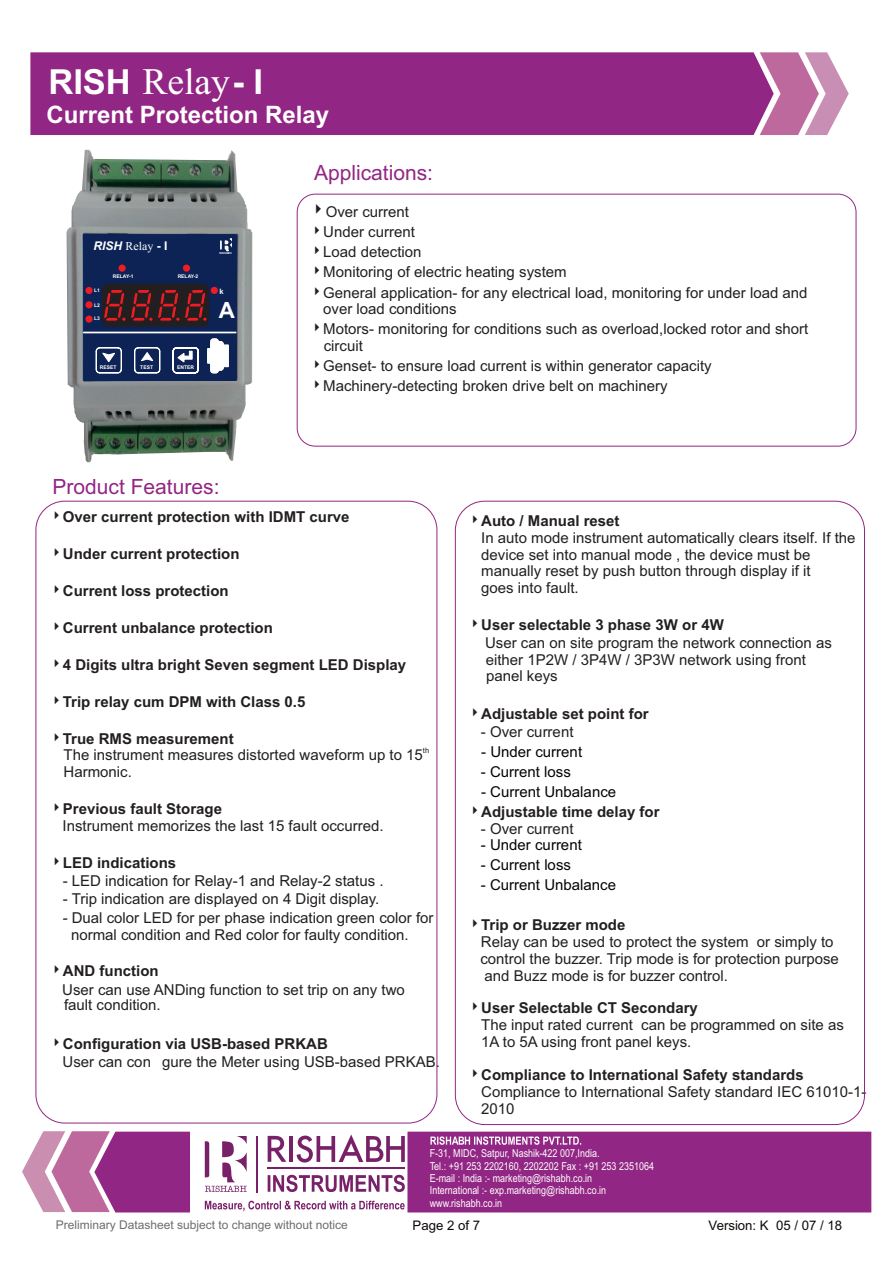
<style>
.page{position:relative;width:893px;height:1263px;background:#fff}
.page>*{position:absolute;margin:0;border:0;box-sizing:border-box;transform-origin:0 0}
.t1{font:700 34.5px "Arial";color:#fff}
.t2{font:700 24px "Arial";color:#fff}
.t3{font:700 22.35px "Arial";color:#fff}
.t4{font:21px "Arial";color:#922684}
.t5{font:15px/16.8px "Arial";color:#231f20}
.t6{font:700 15px "Arial";color:#231f20}
.t7{font:15px "Arial";color:#040504}
.t8{font:13.2px "Arial";color:#0d0906}
.t9{font:12px "Arial";color:#6c6d70}
.t10{font:12px "Mongolian Baiti";color:#fff}
.t11{font:10.95px/12.5px "Arial Narrow";color:#fff}
.t12{font:7.5px "Arial";color:#231f20}
.t13{font:700 7.5px "Arial";color:#fff}
.t14{font:700 4.95px "Arial";color:#fff}
.t15{font:700 2.7px "Arial";color:#fff}
.s1{font-family:"Mongolian Baiti";font-weight:400;font-size:37.5px}
.s2{font-family:"Arial";font-weight:700;font-style:italic}
.s3{font-family:"Arial";font-weight:700}
.s4{font-weight:700}
.s5{font-style:italic}
</style>
<div class="page">
<img style="left:67px;top:150px;width:185px;height:312px">
<svg style="left:82px;top:234px;width:155px;height:147px;background:#303558"></svg>
<div style="left:297px;top:194px;width:559px;height:252px;border:1px solid #922684;border-radius:18px"></div>
<svg style="left:22px;top:1131px;width:88px;height:81px"></svg>
<svg style="left:94px;top:1132px;width:777px;height:80px;fill:#922684"></svg>
<svg style="left:430px;top:1136px;width:151px;height:9px"></svg>
<svg style="left:774px;top:52px;width:75px;height:83px"></svg>
<div style="left:30px;top:52px;width:744px;height:83px;background:#922684"></div>
<h1 class="t1" style="left:48px;top:68px;width:216px">RISH <span class="s1">Relay</span>- I</h1>
<h2 class="t2" style="left:46px;top:105px;width:284px">Current Protection Relay</h2>
<p class="t10" style="left:94px;top:240px;width:75px"><span class="s2">RISH</span> Relay <span class="s3">- I</span></p>
<p class="t14" style="left:94px;top:288px;width:7px">L1</p>
<p class="t14" style="left:94px;top:303px;width:7px">L2</p>
<p class="t14" style="left:94px;top:317px;width:7px">L3</p>
<p class="t14" style="left:113px;top:275px;width:22px">RELAY-1</p>
<p class="t14" style="left:178px;top:275px;width:22px">RELAY-2</p>
<p class="t14" style="left:100px;top:365px;width:18px">RESET</p>
<p class="t14" style="left:140px;top:365px;width:14px">TEST</p>
<p class="t14" style="left:177px;top:365px;width:18px">ENTER</p>
<p class="t15" style="left:220px;top:252px;width:14px">RISHABH</p>
<p class="t13" style="left:220px;top:288px;width:6px">k</p>
<h3 class="t3" style="left:219px;top:302px;width:18px">A</h3>
<h3 class="t4" style="left:53px;top:479px;width:168px">Product Features:</h3>
<h3 class="t4" style="left:314px;top:165px;width:121px">Applications:</h3>
<p class="t5" style="left:310px;top:205px;width:100px">✔Over current</p>
<p class="t5" style="left:310px;top:225px;width:106px">✔Under current</p>
<p class="t5" style="left:310px;top:245px;width:113px">✔Load detection</p>
<p class="t5" style="left:310px;top:265px;width:258px">✔Monitoring of electric heating system</p>
<p class="t5" style="left:323px;top:285px;width:486px;text-indent:-13px">✔General application- for any electrical load, monitoring for under load and over load conditions</p>
<p class="t5" style="left:324px;top:322px;width:486px;text-indent:-13px">✔Motors- monitoring for conditions such as overload,locked rotor and short circuit</p>
<p class="t5" style="left:310px;top:359px;width:403px">✔Genset- to ensure load current is within generator capacity</p>
<p class="t5" style="left:310px;top:379px;width:359px">✔Machinery-detecting broken drive belt on machinery</p>
<p class="t6" style="left:50px;top:511px;width:301px">✔Over current protection with IDMT curve</p>
<p class="t6" style="left:50px;top:548px;width:191px">✔Under current protection</p>
<p class="t6" style="left:50px;top:585px;width:180px">✔Current loss protection</p>
<p class="t6" style="left:50px;top:622px;width:224px">✔Current unbalance protection</p>
<p class="t6" style="left:50px;top:659px;width:358px">✔4 Digits ultra bright Seven segment LED Display</p>
<p class="t6" style="left:50px;top:696px;width:257px">✔Trip relay cum DPM with Class 0.5</p>
<p class="t6" style="left:50px;top:733px;width:185px">✔True RMS measurement</p>
<p class="t12" style="left:423px;top:747px;width:8px">th</p>
<p class="t5" style="left:64px;top:748px;width:361px">The instrument measures distorted waveform up to 15<br>Harmonic.</p>
<p class="t5" style="left:63px;top:802px;width:322px;text-indent:-13px">✔<span class="s4">Previous fault Storage<br></span>Instrument memorizes the last 15 fault occurred.</p>
<p class="t6" style="left:50px;top:857px;width:128px">✔LED indications</p>
<p class="t5" style="left:63px;top:874px;width:322px"><span class="s5">-</span> LED indication for Relay-1 and Relay-2 status .</p>
<p class="t5" style="left:63px;top:892px;width:318px"><span class="s5">-</span> Trip indication are displayed on 4 Digit display.</p>
<p class="t5" style="left:71px;top:910px;width:364px;text-indent:-8px"><span class="s5">-</span> Dual color LED for per phase indication green color for normal condition and Red color for faulty condition.</p>
<p class="t5" style="left:62px;top:963px;width:344px;line-height:18.5px;text-indent:-12px">✔<span class="s4">AND function<br></span>User can use ANDing function to set trip on any two</p>
<p class="t5" style="left:64px;top:998px;width:98px">fault condition.</p>
<p class="t5" style="left:63px;top:1035px;width:379px;line-height:18.5px;text-indent:-13px">✔<span class="s4">Configuration via USB-based PRKAB<br></span>User can con gure the Meter using USB-based PRKAB.</p>
<p class="t5" style="left:481px;top:514px;width:376px;text-indent:-13px">✔<span class="s4">Auto / Manual reset<br></span>In auto mode instrument automatically clears itself. If the device set into manual mode , the device must be manually reset by push button through display if it<br>goes into fault.</p>
<p class="t5" style="left:485px;top:617px;width:348px;line-height:18.5px;text-indent:-17px">✔<span class="s4">User selectable 3 phase 3W or 4W<br></span>User can on site program the network connection as</p>
<p class="t5" style="left:486px;top:653px;width:322px;line-height:16.2px">either 1P2W / 3P4W / 3P3W network using front panel keys</p>
<p class="t6" style="left:468px;top:708px;width:182px">✔Adjustable set point for</p>
<p class="t5" style="left:481px;top:725px;width:94px">- Over current</p>
<p class="t7" style="left:481px;top:746px;width:102px">- Under current</p>
<p class="t7" style="left:481px;top:766px;width:92px">- Current loss</p>
<p class="t7" style="left:481px;top:786px;width:137px">- Current Unbalance</p>
<p class="t6" style="left:468px;top:806px;width:193px">✔Adjustable time delay for</p>
<p class="t5" style="left:481px;top:821px;width:94px">- Over current</p>
<p class="t7" style="left:481px;top:839px;width:102px">- Under current</p>
<p class="t7" style="left:481px;top:859px;width:92px">- Current loss</p>
<p class="t7" style="left:481px;top:879px;width:137px">- Current Unbalance</p>
<p class="t5" style="left:480px;top:918px;width:360px;text-indent:-12px">✔<span class="s4">Trip or Buzzer mode<br></span>Relay can be used to protect the system or simply to control the buzzer. Trip mode is for protection purpose and Buzz mode is for buzzer control.</p>
<p class="t5" style="left:481px;top:1001px;width:364px;text-indent:-13px">✔<span class="s4">User Selectable CT Secondary<br></span>The input rated current can be programmed on site as<br>1A to 5A using front panel keys.</p>
<p class="t5" style="left:481px;top:1068px;width:387px;text-indent:-13px">✔<span class="s4">Compliance to International Safety standards<br></span>Compliance to International Safety standard IEC 61010-1-<br>2010</p>
<p class="t11" style="left:430px;top:1148px;width:226px">F-31, MIDC, Satpur, Nashik-422 007,India.<br>Tel.: +91 253 2202160, 2202202 Fax : +91 253 2351064<br>E-mail : India :- marketing@rishabh.co.in<br>International :- exp.marketing@rishabh.co.in www.rishabh.co.in</p>
<p class="t9" style="left:56px;top:1221px;width:294px">Preliminary Datasheet subject to change without notice</p>
<p class="t8" style="left:412px;top:1221px;width:69px">Page 2 of 7</p>
<p class="t8" style="left:709px;top:1220px;width:135px">Version: K 05 / 07 / 18</p>
</div>
